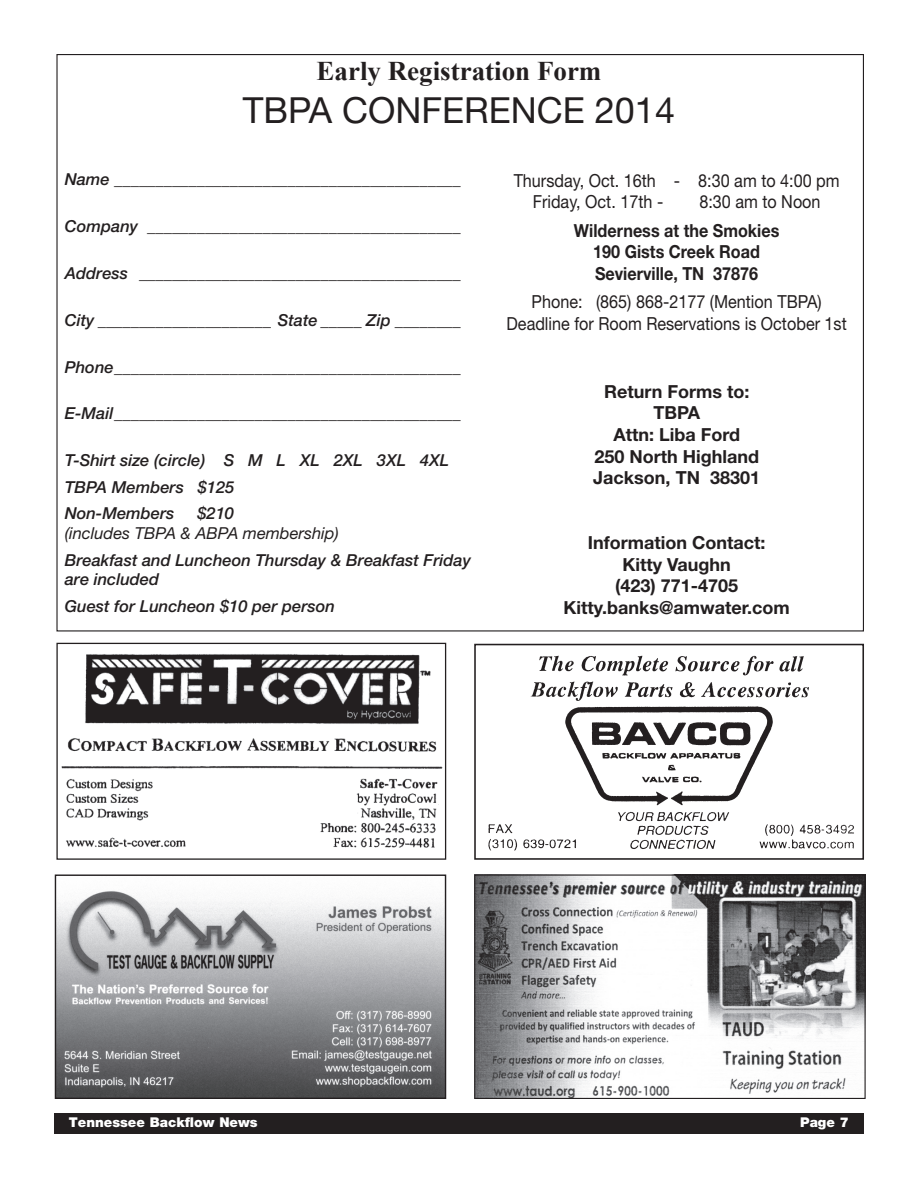
<style>
.page{position:relative;width:918px;height:1188px;background:#fff}
.page>*{position:absolute;margin:0;border:0;box-sizing:border-box;transform-origin:0 0}
.t1{font:36px "Helvetica Neue";color:#231f20}
.t2{font:700 27px "Times New Roman";color:#231f20}
.t3{font:18px "Helvetica Neue";color:#231f20;scale:.9 1}
.t4{font:700 18px/21.6px "Helvetica Neue";color:#231f20;text-align:center}
.t5{font:700 18px "Helvetica Neue";color:#231f20;scale:.9 1}
.t6{font:italic 500 16.5px/19.8px "Helvetica Neue";color:#231f20}
.t7{font:italic 16.5px/19.8px "Helvetica Neue";color:#231f20}
.t8{font:900 13.5px "Helvetica Neue";color:#fff}
.s1{font-weight:500}
</style>
<div class="page">
<div style="left:54px;top:1114px;width:810px;height:20px;background:#231f20"></div>
<img style="left:57px;top:891px;width:387px;height:206px">
<div style="left:55px;top:875px;width:391px;height:224px;border:1px solid #231f20"></div>
<img style="left:476px;top:876px;width:388px;height:221px">
<div style="left:474px;top:874px;width:392px;height:225px;border:1px solid #231f20"></div>
<img style="left:61px;top:654px;width:382px;height:194px">
<div style="left:56px;top:643px;width:390px;height:217px;border:1px solid #231f20"></div>
<img style="left:488px;top:655px;width:366px;height:196px">
<div style="left:474px;top:644px;width:390px;height:216px;border:2px solid #231f20"></div>
<p class="t2" style="left:317px;top:52px;width:286px">Early Registration Form</p>
<p class="t1" style="left:243px;top:89px;width:434px">TBPA CONFERENCE 2014</p>
<p class="t6" style="left:65px;top:169px;width:398px">Name __________________________________________</p>
<p class="t6" style="left:65px;top:216px;width:397px">Company ______________________________________</p>
<p class="t6" style="left:65px;top:263px;width:397px">Address _______________________________________</p>
<p class="t6" style="left:65px;top:310px;width:397px">City _____________________ State _____ Zip ________</p>
<p class="t6" style="left:65px;top:357px;width:397px">Phone__________________________________________</p>
<p class="t6" style="left:65px;top:403px;width:397px">E-Mail__________________________________________</p>
<p class="t6" style="left:65px;top:450px;width:386px">T-Shirt size (circle) S M L XL 2XL 3XL 4XL</p>
<p class="t6" style="left:65px;top:477px;width:171px">TBPA Members $125</p>
<p class="t6" style="left:65px;top:503px;width:111px">Non-Members</p>
<p class="t7" style="left:65px;top:503px;width:276px;text-indent:133px"><span class="s1">$210<br></span>(includes TBPA &amp; ABPA membership)</p>
<p class="t6" style="left:65px;top:550px;width:408px">Breakfast and Luncheon Thursday &amp; Breakfast Friday are included</p>
<p class="t6" style="left:65px;top:596px;width:272px">Guest for Luncheon $10 per person</p>
<p class="t3" style="left:514px;top:170px;width:364px">Thursday, Oct. 16th - 8:30 am to 4:00 pm</p>
<p class="t3" style="left:533px;top:191px;width:147px">Friday, Oct. 17th -</p>
<p class="t3" style="left:699px;top:191px;width:136px">8:30 am to Noon</p>
<p class="t5" style="left:574px;top:219px;width:230px">Wilderness at the Smokies</p>
<p class="t5" style="left:593px;top:241px;width:187px">190 Gists Creek Road</p>
<p class="t5" style="left:595px;top:262px;width:183px">Sevierville, TN 37876</p>
<p class="t3" style="left:532px;top:291px;width:324px">Phone: (865) 868-2177 (Mention TBPA)</p>
<p class="t3" style="left:507px;top:313px;width:380px">Deadline for Room Reservations is October 1st</p>
<p class="t4" style="left:604px;top:380px;width:147px">Return Forms to:</p>
<p class="t4" style="left:653px;top:402px;width:48px">TBPA</p>
<p class="t4" style="left:613px;top:423px;width:128px">Attn: Liba Ford</p>
<p class="t4" style="left:594px;top:445px;width:166px">250 North Highland</p>
<p class="t4" style="left:593px;top:467px;width:168px">Jackson, TN 38301</p>
<p class="t4" style="left:588px;top:531px;width:179px">Information Contact:</p>
<p class="t4" style="left:615px;top:553px;width:125px">Kitty Vaughn (423) 771-4705</p>
<p class="t4" style="left:564px;top:596px;width:228px">Kitty.banks@amwater.com</p>
<p class="t8" style="left:69px;top:1115px;width:190px">Tennessee Backflow News</p>
<p class="t8" style="left:800px;top:1115px;width:50px">Page 7</p>
</div>
